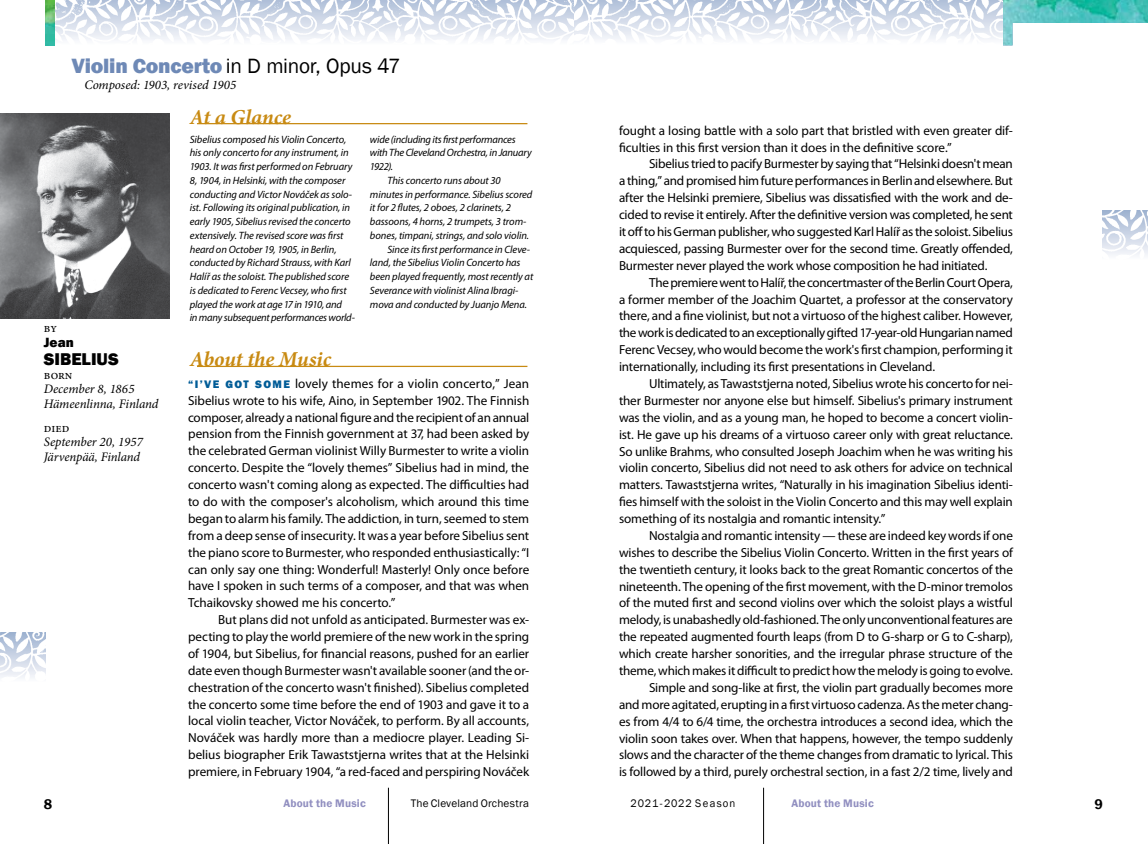
<style>
.page{position:relative;width:1148px;height:844px;background:#fff}
.page>*{position:absolute;margin:0;border:0;box-sizing:border-box;transform-origin:0 0}
.t1{font:21.25px "Franklin Gothic";letter-spacing:-.01em;color:#000}
.t2{font:italic 700 21.25px "Minion Pro";letter-spacing:-.005em;color:#c88a12}
.t3{font:800 17.5px "Franklin Gothic";color:#000}
.t4{font:600 14.38px "Franklin Gothic";color:#000}
.t5{font:800 13.75px "Franklin Gothic";color:#000}
.t6{font:13.12px/16.9px "Myriad Pro";letter-spacing:-.01em;color:#000;text-align:justify}
.t7{font:italic 13px/14.4px "Minion Pro";letter-spacing:-.005em;color:#000}
.t8{font:13px "Minion Pro";color:#000}
.t9{font:600 11.25px "Franklin Gothic";letter-spacing:.015em;color:#918fc0}
.t10{font:11.25px "Franklin Gothic";letter-spacing:.025em;color:#000}
.t11{font:11.25px "Franklin Gothic";letter-spacing:.095em;color:#000;scale:.96 1}
.t12{font:italic 10.62px/13.8px "Myriad Pro";letter-spacing:-.01em;color:#000}
.s1{font-weight:800;color:#6e89b6}
.s2{font-family:"Franklin Gothic";font-weight:800;font-size:11.25px;color:#005c97}
</style>
<div class="page">
<hr style="left:388px;top:788px;width:1px;height:56px;background:#000">
<hr style="left:763px;top:788px;width:1px;height:56px;background:#000">
<img style="left:574px;top:0;width:429px;height:39px">
<svg style="left:54px;top:0;width:520px;height:45px"></svg>
<img style="left:45px;top:0;width:9px;height:45px">
<hr style="left:197px;top:366px;width:330px;height:1px;background:#c88a12">
<hr style="left:197px;top:123px;width:330px;height:1px;background:#c88a12">
<img style="left:1003px;top:0;width:145px;height:45px">
<img style="left:0;top:114px;width:169px;height:204px">
<img style="left:0;top:632px;width:45px;height:46px">
<img style="left:1102px;top:210px;width:46px;height:45px">
<h1 class="t1" style="left:71px;top:53px;width:331px"><span class="s1">Violin Concerto</span> in D minor, Opus 47</h1>
<p class="t7" style="left:84px;top:78px;width:153px">Composed: 1903, revised 1905</p>
<h1 class="t2" style="left:190px;top:102px;width:103px">At a Glance</h1>
<p class="t8" style="left:44px;top:319px;width:15px">by</p>
<p class="t5" style="left:44px;top:333px;width:31px">Jean</p>
<h2 class="t3" style="left:44px;top:347px;width:76px">SIBELIUS</h2>
<p class="t8" style="left:44px;top:366px;width:30px">born</p>
<p class="t7" style="left:44px;top:382px;width:116px">December 8, 1865<br>Hämeenlinna, Finland</p>
<p class="t8" style="left:44px;top:419px;width:27px">died</p>
<p class="t7" style="left:44px;top:435px;width:100px">September 20, 1957<br>Järvenpää, Finland</p>
<p class="t12" style="left:190px;top:132px;width:167px">Sibelius composed his Violin Concerto, his only concerto for any instrument, in 1903. It was first performed on February 8, 1904, in Helsinki, with the composer conducting and Victor Nováček as solo&shy;ist. Following its original publication, in early 1905, Sibelius revised the concerto extensively. The revised score was first heard on October 19, 1905, in Berlin, conducted by Richard Strauss, with Karl Halíř as the soloist. The published score is dedicated to Ferenc Vecsey, who first played the work at age 17 in 1910, and<br>in many subsequent performances world-</p>
<p class="t12" style="left:370px;top:132px;width:147px">wide (including its first performances</p>
<p class="t12" style="left:370px;top:146px;width:163px">with The Cleveland Orchestra, in January</p>
<p class="t12" style="left:370px;top:159px;width:25px">1922).</p>
<p class="t12" style="left:387px;top:173px;width:115px">This concerto runs about 30</p>
<p class="t12" style="left:370px;top:187px;width:164px">minutes in performance. Sibelius scored</p>
<p class="t12" style="left:370px;top:201px;width:142px">it for 2 flutes, 2 oboes, 2 clarinets, 2</p>
<p class="t12" style="left:370px;top:214px;width:158px">bassoons, 4 horns, 2 trumpets, 3 trom-</p>
<p class="t12" style="left:370px;top:228px;width:161px">bones, timpani, strings, and solo violin.</p>
<p class="t12" style="left:387px;top:242px;width:144px">Since its first performance in Cleve-</p>
<p class="t12" style="left:370px;top:256px;width:152px">land, the Sibelius Violin Concerto has</p>
<p class="t12" style="left:370px;top:269px;width:165px">been played frequently, most recently at</p>
<p class="t12" style="left:370px;top:283px;width:150px">Severance with violinist Alina Ibragi-</p>
<p class="t12" style="left:370px;top:297px;width:159px">mova and conducted by Juanjo Mena.</p>
<h1 class="t2" style="left:190px;top:344px;width:143px">About the Music</h1>
<p class="t6" style="left:188px;top:375px;width:343px"><span class="s2">“I’VE GOT SOME</span> lovely themes for a violin concerto,” Jean Sibelius wrote to his wife, Aino, in September 1902. The Finnish composer, already a national figure and the recipient of an annual pension from the Finnish government at 37, had been asked by the celebrated German violinist Willy Burmester to write a violin concerto. Despite the “lovely themes” Sibelius had in mind, the concerto wasn't coming along as expected. The difficulties had to do with the composer's alcoholism, which around this time began to alarm his family. The addiction, in turn, seemed to stem from a deep sense of insecurity. It was a year before Sibelius sent the piano score to Burmester, who responded enthusiastically: “I can only say one thing: Wonderful! Masterly! Only once before have I spoken in such terms of a composer, and that was when Tchaikovsky showed me his concerto.”</p>
<p class="t6" style="left:188px;top:611px;width:343px;text-indent:30px">But plans did not unfold as anticipated. Burmester was ex&shy;pecting to play the world premiere of the new work in the spring of 1904, but Sibelius, for financial reasons, pushed for an earlier date even though Burmester wasn't available sooner (and the or&shy;chestration of the concerto wasn't finished). Sibelius completed the concerto some time before the end of 1903 and gave it to a local violin teacher, Victor Nováček, to perform. By all accounts, Nováček was hardly more than a mediocre player. Leading Si&shy;belius biographer Erik Tawaststjerna writes that at the Helsinki premiere, in February 1904, “a red-faced and perspiring Nováček</p>
<p class="t6" style="left:619px;top:122px;width:395px">fought a losing battle with a solo part that bristled with even greater dif&shy;ficulties in this first version than it does in the definitive score.”</p>
<p class="t6" style="left:619px;top:155px;width:395px;text-indent:30px">Sibelius tried to pacify Burmester by saying that “Helsinki doesn't mean a thing,” and promised him future performances in Berlin and elsewhere. But after the Helsinki premiere, Sibelius was dissatisfied with the work and de&shy;cided to revise it entirely. After the definitive version was completed, he sent it off to his German publisher, who suggested Karl Halíř as the soloist. Sibelius acquiesced, passing Burmester over for the second time. Greatly offended, Burmester never played the work whose composition he had initiated.</p>
<p class="t6" style="left:619px;top:274px;width:395px;text-indent:30px">The premiere went to Halíř, the concertmaster of the Berlin Court Opera, a former member of the Joachim Quartet, a professor at the conservatory there, and a fine violinist, but not a virtuoso of the highest caliber. However, the work is dedicated to an exceptionally gifted 17-year-old Hungarian named Ferenc Vecsey, who would become the work's first champion, performing it internationally, including its first presentations in Cleveland.</p>
<p class="t6" style="left:619px;top:375px;width:395px;text-indent:30px">Ultimately, as Tawaststjerna noted, Sibelius wrote his concerto for nei&shy;ther Burmester nor anyone else but himself. Sibelius's primary instrument was the violin, and as a young man, he hoped to become a concert violin&shy;ist. He gave up his dreams of a virtuoso career only with great reluctance.<br>So unlike Brahms, who consulted Joseph Joachim when he was writing his violin concerto, Sibelius did not need to ask others for advice on technical matters. Tawaststjerna writes, “Naturally in his imagination Sibelius identi&shy;fies himself with the soloist in the Violin Concerto and this may well explain something of its nostalgia and romantic intensity.”</p>
<p class="t6" style="left:619px;top:527px;width:395px;text-align:right">Nostalgia and romantic intensity — these are indeed key words if one wishes to describe the Sibelius Violin Concerto. Written in the first years of the twentieth century, it looks back to the great Romantic concertos of the nineteenth. The opening of the first movement, with the D-minor tremolos of the muted first and second violins over which the soloist plays a wistful melody, is unabashedly old-fashioned. The only unconventional features are the repeated augmented fourth leaps (from D to G-sharp or G to C-sharp), which create harsher sonorities, and the irregular phrase structure of the theme, which makes it difficult to predict how the melody is going to evolve.<br>Simple and song-like at first, the violin part gradually becomes more<br>and more agitated, erupting in a first virtuoso cadenza. As the meter chang&shy;es from 4/4 to 6/4 time, the orchestra introduces a second idea, which the violin soon takes over. When that happens, however, the tempo suddenly slows and the character of the theme changes from dramatic to lyrical. This is followed by a third, purely orchestral section, in a fast 2/2 time, lively and</p>
<p class="t4" style="left:44px;top:795px;width:10px">8</p>
<p class="t10" style="left:411px;top:796px;width:120px">The Cleveland Orchestra</p>
<p class="t11" style="left:630px;top:796px;width:111px">2021-2022 Season</p>
<p class="t4" style="left:1094px;top:795px;width:10px">9</p>
<p class="t9" style="left:283px;top:796px;width:84px">About the Music</p>
<p class="t9" style="left:791px;top:796px;width:84px">About the Music</p>
</div>
